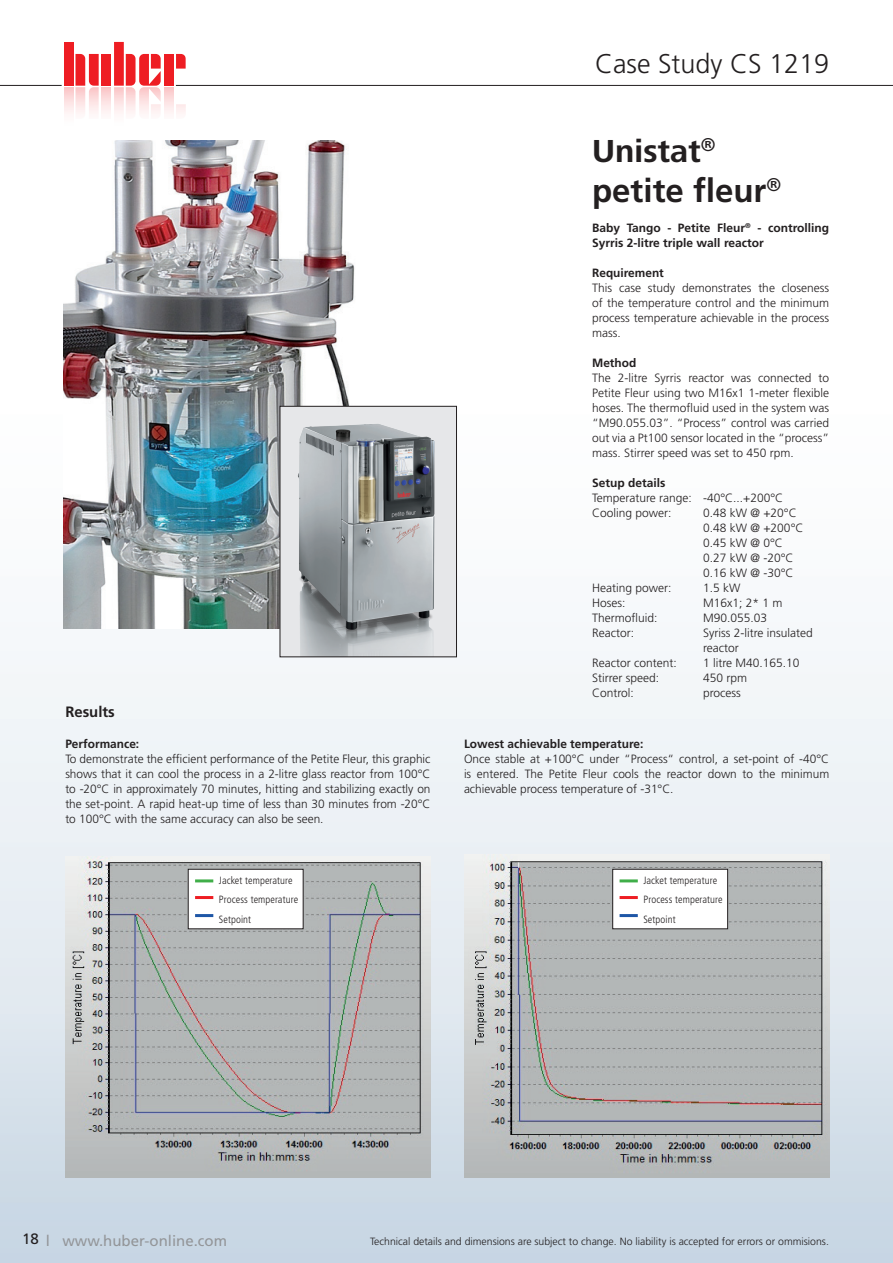
<style>
.page{position:relative;width:893px;height:1263px;background:#fff}
.page>*{position:absolute;margin:0;border:0;box-sizing:border-box;transform-origin:0 0}
.t1{font:700 33px "Frutiger LT Std";color:#231f20}
.t2{font:700 33px "Frutiger Next LTW1 G";color:#231f20}
.t3{font:300 27px "Frutiger LT Std";color:#231f20}
.t4{font:15px "Frutiger LT Std";color:#939598}
.t5{font:700 15px "Frutiger LT Std";color:#231f20}
.t6{font:300 12px/15px "Frutiger LT Std";color:#231f20;text-align:justify}
.t7{font:700 12px/15px "Frutiger LT Std";color:#231f20}
.t8{font:300 10.5px "Frutiger LT Std";color:#231f20}
.t9{font:300 condensed 10.5px/19.5px "Frutiger LT Std";letter-spacing:.01em;color:#231f20}
.s1{color:#231f20}
</style>
<div class="page">
<img style="left:0;top:303px;width:893px;height:960px">
<hr style="left:0;top:85px;width:893px;height:1px;background:#231f20">
<svg style="left:62px;top:42px;width:124px;height:71px"></svg>
<img style="left:64px;top:140px;width:293px;height:488px">
<img style="left:282px;top:408px;width:173px;height:247px">
<div style="left:280px;top:406px;width:177px;height:251px;border:1px solid #231f20"></div>
<img style="left:464px;top:855px;width:365px;height:323px">
<img style="left:65px;top:857px;width:365px;height:321px">
<div style="left:188px;top:869px;width:115px;height:60px;background:#fff"></div>
<div style="left:188px;top:869px;width:116px;height:60px;border:1px solid #231f20"></div>
<hr style="left:195px;top:879px;width:18px;height:3px;background:#40ae49">
<hr style="left:195px;top:896px;width:18px;height:3px;background:#ee1d23">
<hr style="left:195px;top:914px;width:18px;height:3px;background:#1e56a6">
<div style="left:613px;top:869px;width:115px;height:60px;background:#fff"></div>
<div style="left:612px;top:869px;width:116px;height:60px;border:1px solid #231f20"></div>
<hr style="left:620px;top:879px;width:18px;height:3px;background:#40ae49">
<hr style="left:620px;top:896px;width:18px;height:3px;background:#ee1d23">
<hr style="left:620px;top:914px;width:18px;height:3px;background:#1e56a6">
<h2 class="t3" style="left:595px;top:49px;width:236px">Case Study CS 1219</h2>
<p class="t5" style="left:65px;top:703px;width:51px">Results</p>
<p class="t7" style="left:65px;top:736px;width:75px">Performance:</p>
<p class="t6" style="left:65px;top:751px;width:367px">To demonstrate the efficient performance of the Petite Fleur, this graphic shows that it can cool the process in a 2-litre glass reactor from 100°C to -20°C in approximately 70 minutes, hitting and stabilizing exactly on the set-point. A rapid heat-up time of less than 30 minutes from -20°C to 100°C with the same accuracy can also be seen.</p>
<h1 class="t2" style="left:592px;top:132px;width:125px">Unistat<sup>®</sup></h1>
<h1 class="t1" style="left:592px;top:171px;width:191px">petite fleur<sup>®</sup></h1>
<p class="t7" style="left:592px;top:220px;width:239px">Baby Tango - Petite Fleur<sup>®</sup> - controlling<br>Syrris 2-litre triple wall reactor</p>
<p class="t7" style="left:592px;top:265px;width:73px">Requirement</p>
<p class="t6" style="left:592px;top:280px;width:239px">This case study demonstrates the closeness of the temperature control and the minimum process temperature achievable in the process mass.</p>
<p class="t7" style="left:592px;top:355px;width:46px">Method</p>
<p class="t6" style="left:592px;top:370px;width:239px">The 2-litre Syrris reactor was connected to Petite Fleur using two M16x1 1-meter flexible hoses. The thermofluid used in the system was “M90.055.03”. “Process” control was carried out via a Pt100 sensor located in the “process” mass. Stirrer speed was set to 450 rpm.</p>
<p class="t7" style="left:592px;top:475px;width:75px">Setup details</p>
<p class="t6" style="left:592px;top:490px;width:193px">Temperature range: -40°C...+200°C<br>Cooling power:</p>
<p class="t6" style="left:703px;top:505px;width:102px;text-align:left">0.48 kW @ +20°C<br>0.48 kW @ +200°C<br>0.45 kW @ 0°C<br>0.27 kW @ -20°C<br>0.16 kW @ -30°C</p>
<p class="t6" style="left:592px;top:580px;width:81px">Heating power:</p>
<p class="t6" style="left:703px;top:580px;width:39px">1.5 kW</p>
<p class="t6" style="left:592px;top:595px;width:35px">Hoses:</p>
<p class="t6" style="left:703px;top:595px;width:81px">M16x1; 2* 1 m</p>
<p class="t6" style="left:592px;top:610px;width:67px">Thermofluid:</p>
<p class="t6" style="left:703px;top:610px;width:66px">M90.055.03</p>
<p class="t6" style="left:592px;top:625px;width:43px">Reactor:</p>
<p class="t6" style="left:703px;top:625px;width:111px">Syriss 2-litre insulated reactor</p>
<p class="t6" style="left:592px;top:655px;width:86px">Reactor content:</p>
<p class="t6" style="left:703px;top:655px;width:98px">1 litre M40.165.10</p>
<p class="t6" style="left:592px;top:670px;width:69px">Stirrer speed:</p>
<p class="t6" style="left:703px;top:670px;width:46px">450 rpm</p>
<p class="t6" style="left:592px;top:685px;width:43px">Control:</p>
<p class="t6" style="left:703px;top:685px;width:39px">process</p>
<p class="t7" style="left:464px;top:736px;width:181px">Lowest achievable temperature:</p>
<p class="t6" style="left:464px;top:751px;width:367px">Once stable at +100°C under “Process“ control, a set-point of -40°C is entered. The Petite Fleur cools the reactor down to the minimum achievable process temperature of -31°C.</p>
<p class="t9" style="left:219px;top:871px;width:81px">Jacket temperature<br>Process temperature<br>Setpoint</p>
<p class="t9" style="left:643px;top:871px;width:81px">Jacket temperature<br>Process temperature<br>Setpoint</p>
<p class="t4" style="left:22px;top:1231px;width:207px"><span class="s1">18</span> l www.huber-online.com</p>
<p class="t8" style="left:370px;top:1236px;width:460px">Technical details and dimensions are subject to change. No liability is accepted for errors or ommisions.</p>
</div>
